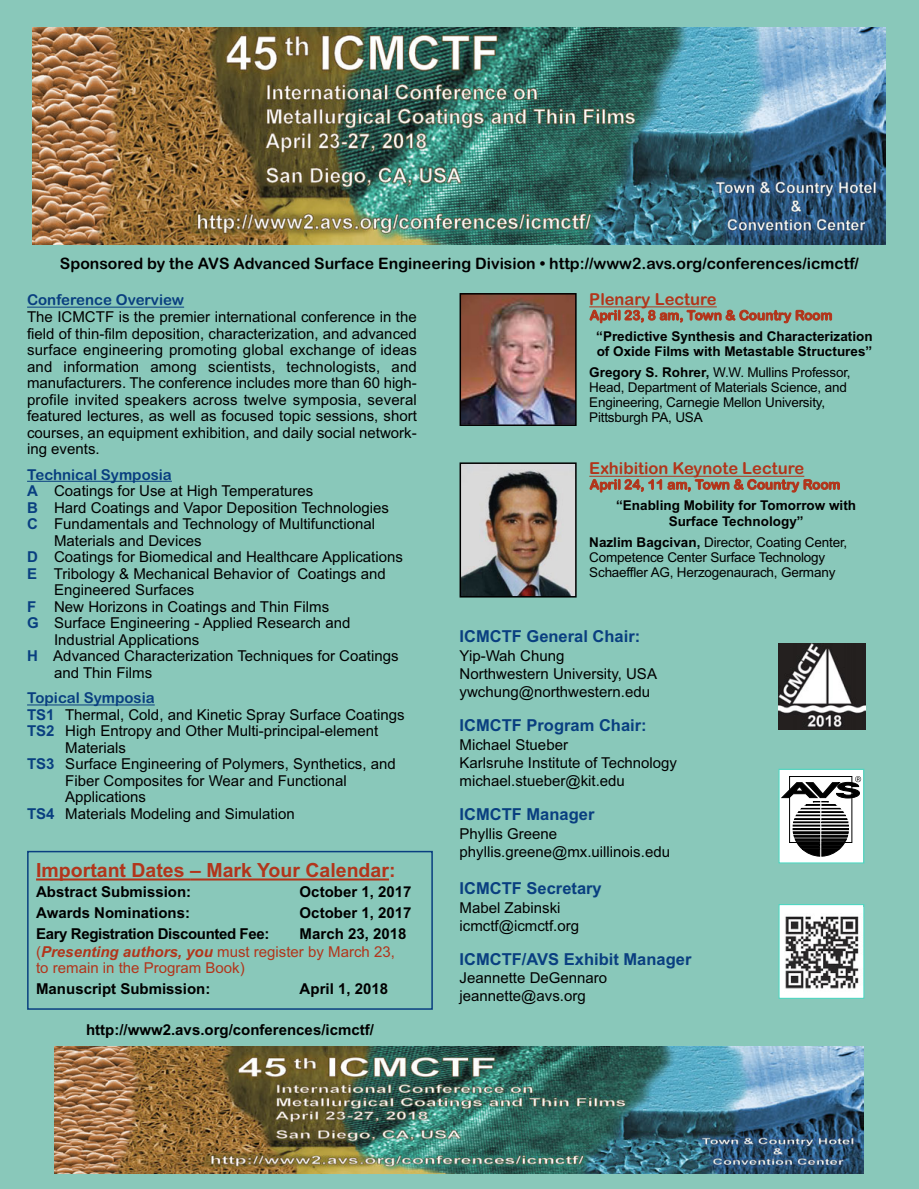
<style>
.page{position:relative;width:919px;height:1189px;background:#fff}
.page>*{position:absolute;margin:0;border:0;box-sizing:border-box;transform-origin:0 0}
.t1{font:700 19.5px "Arial";color:#b2351b}
.t2{font:700 16.5px "Arial";color:#093f80}
.t3{font:16.5px "Arial Rounded MT Bold";color:#b2351b}
.t4{font:15.75px "Arial Rounded MT Bold";color:#000}
.t5{font:15px/16.5px "Arial";color:#000}
.t6{font:700 15px "Arial";color:#000}
.t7{font:15px/18px "Arial";color:#b2351b}
.t8{font:15px "Arial Rounded MT Bold";color:#093f80}
.t9{font:700 15px "Arial";letter-spacing:-.025em;color:#000}
.t10{font:700 13.5px/21.1px "Arial";color:#000}
.t11{font:13.5px/15px "Arial";letter-spacing:-.015em;color:#000}
.s1{font-family:"Arial Rounded MT Bold";color:#093f80}
.s2{font-weight:700;color:#093f80}
.s3{font-weight:700;color:#000}
.s4{font-weight:700;font-style:italic}
.s5{font-family:"Arial Rounded MT Bold";font-weight:400;color:#b2351b}
.s6{font-weight:400}
</style>
<div class="page">
<div style="left:0;top:0;width:918px;height:1188px;background:#89c8ba"></div>
<hr style="left:27px;top:307px;width:157px;height:1px;background:#093f80">
<hr style="left:27px;top:481px;width:145px;height:1px;background:#093f80">
<hr style="left:27px;top:704px;width:128px;height:1px;background:#093f80">
<img style="left:462px;top:296px;width:111px;height:127px">
<div style="left:459px;top:293px;width:117px;height:133px;border:2px solid #000"></div>
<img style="left:462px;top:465px;width:111px;height:129px">
<div style="left:459px;top:462px;width:117px;height:135px;border:2px solid #000"></div>
<hr style="left:589px;top:306px;width:127px;height:1px;background:#b2351b">
<hr style="left:589px;top:475px;width:215px;height:1px;background:#b2351b">
<div style="left:27px;top:850px;width:405px;height:159px;border:2px solid #093f80"></div>
<hr style="left:36px;top:878px;width:154px;height:2px;background:#b2351b">
<svg style="left:190px;top:878px;width:11px;height:2px"></svg>
<hr style="left:201px;top:878px;width:188px;height:2px;background:#b2351b">
<div style="left:779px;top:769px;width:84px;height:93px;background:#fff"></div>
<svg style="left:781px;top:776px;width:79px;height:80px"></svg>
<div style="left:778px;top:768px;width:85px;height:95px;border:1px solid #49d9c3"></div>
<img style="left:780px;top:906px;width:81px;height:90px">
<div style="left:778px;top:903px;width:85px;height:95px;border:1px solid #49d9c3"></div>
<img style="left:778px;top:643px;width:87px;height:86px">
<img style="left:33px;top:27px;width:852px;height:217px">
<img style="left:55px;top:1046px;width:808px;height:127px">
<p class="t4" style="left:60px;top:254px;width:800px">Sponsored by the AVS Advanced Surface Engineering Division • http://www2.avs.org/conferences/icmctf/</p>
<p class="t5" style="left:27px;top:292px;width:391px"><span class="s1">Conference Overview<br></span>The ICMCTF is the premier international conference in the field of thin-film deposition, characterization, and advanced surface engineering promoting global exchange of ideas and information among scientists, technologists, and manufacturers. The conference includes more than 60 high&shy;profile invited speakers across twelve symposia, several featured lectures, as well as focused topic sessions, short courses, an equipment exhibition, and daily social network&shy;ing events.</p>
<p class="t8" style="left:27px;top:465px;width:146px">Technical Symposia</p>
<p class="t5" style="left:27px;top:482px;width:287px"><span class="s2">A</span> Coatings for Use at High Temperatures</p>
<p class="t5" style="left:27px;top:499px;width:363px"><span class="s2">B</span> Hard Coatings and Vapor Deposition Technologies</p>
<p class="t5" style="left:27px;top:515px;width:349px"><span class="s2">C</span> Fundamentals and Technology of Multifunctional</p>
<p class="t5" style="left:54px;top:532px;width:149px">Materials and Devices</p>
<p class="t5" style="left:27px;top:548px;width:377px"><span class="s2">D</span> Coatings for Biomedical and Healthcare Applications</p>
<p class="t5" style="left:27px;top:565px;width:360px"><span class="s2">E</span> Tribology &amp; Mechanical Behavior of Coatings and</p>
<p class="t5" style="left:54px;top:581px;width:142px">Engineered Surfaces</p>
<p class="t5" style="left:27px;top:598px;width:303px"><span class="s2">F</span> New Horizons in Coatings and Thin Films</p>
<p class="t5" style="left:27px;top:614px;width:324px"><span class="s2">G</span> Surface Engineering - Applied Research and</p>
<p class="t5" style="left:54px;top:631px;width:147px">Industrial Applications</p>
<p class="t5" style="left:27px;top:647px;width:373px"><span class="s2">H</span> Advanced Characterization Techniques for Coatings</p>
<p class="t5" style="left:54px;top:664px;width:100px">and Thin Films</p>
<p class="t8" style="left:27px;top:689px;width:129px">Topical Symposia</p>
<p class="t5" style="left:27px;top:706px;width:379px"><span class="s2">TS1</span> Thermal, Cold, and Kinetic Spray Surface Coatings</p>
<p class="t5" style="left:27px;top:722px;width:352px"><span class="s2">TS2</span> High Entropy and Other Multi-principal-element</p>
<p class="t5" style="left:65px;top:739px;width:62px">Materials</p>
<p class="t5" style="left:27px;top:755px;width:370px"><span class="s2">TS3</span> Surface Engineering of Polymers, Synthetics, and</p>
<p class="t5" style="left:65px;top:772px;width:283px">Fiber Composites for Wear and Functional</p>
<p class="t5" style="left:65px;top:788px;width:82px">Applications</p>
<p class="t5" style="left:27px;top:805px;width:269px"><span class="s2">TS4</span> Materials Modeling and Simulation</p>
<p class="t1" style="left:36px;top:858px;width:361px">Important Dates – Mark Your Calendar:</p>
<p class="t6" style="left:36px;top:882px;width:157px">Abstract Submission:</p>
<p class="t6" style="left:299px;top:882px;width:113px">October 1, 2017</p>
<p class="t6" style="left:36px;top:903px;width:155px">Awards Nominations:</p>
<p class="t6" style="left:299px;top:903px;width:113px">October 1, 2017</p>
<p class="t9" style="left:36px;top:924px;width:235px">Eary Registration Discounted Fee:</p>
<p class="t7" style="left:36px;top:924px;width:371px;text-indent:263px"><span class="s3">March 23, 2018 </span>(<span class="s4">Presenting authors, you</span> must register by March 23,</p>
<p class="t7" style="left:36px;top:957px;width:210px;line-height:21px">to remain in the Program Book)<br><span class="s3">Manuscript Submission:</span></p>
<p class="t6" style="left:299px;top:980px;width:90px">April 1, 2018</p>
<p class="t6" style="left:86px;top:1021px;width:289px">http://www2.avs.org/conferences/icmctf/</p>
<p class="t3" style="left:589px;top:289px;width:129px">Plenary Lecture</p>
<p class="t10" style="left:596px;top:305px;width:278px;text-indent:-7px"><span class="s5">April 23, 8 am, Town &amp; Country Room </span>“Predictive Synthesis and Characterization</p>
<p class="t10" style="left:589px;top:341px;width:284px;text-indent:7px">of Oxide Films with Metastable Structures”<br>Gregory S. Rohrer, <span class="s6">W.W. Mullins Professor,</span></p>
<p class="t11" style="left:589px;top:380px;width:259px">Head, Department of Materials Science, and<br>Engineering, Carnegie Mellon University,<br>Pittsburgh PA, USA</p>
<p class="t3" style="left:589px;top:459px;width:216px">Exhibition Keynote Lecture</p>
<p class="t10" style="left:616px;top:474px;width:241px;text-indent:-26px"><span class="s5">April 24, 11 am, Town &amp; Country Room </span>“Enabling Mobility for Tomorrow with</p>
<p class="t10" style="left:589px;top:510px;width:259px;text-indent:79px">Surface Technology”<br>Nazlim Bagcivan, <span class="s6">Director, Coating Center,</span></p>
<p class="t11" style="left:589px;top:549px;width:247px">Competence Center Surface Technology<br>Schaeffler AG, Herzogenaurach, Germany</p>
<p class="t2" style="left:459px;top:626px;width:182px">ICMCTF General Chair:</p>
<p class="t5" style="left:459px;top:646px;width:199px;line-height:18px">Yip-Wah Chung<br>Northwestern University, USA ywchung@northwestern.edu</p>
<p class="t2" style="left:459px;top:715px;width:189px">ICMCTF Program Chair:</p>
<p class="t5" style="left:459px;top:735px;width:219px;line-height:18px">Michael Stueber<br>Karlsruhe Institute of Technology michael.stueber@kit.edu</p>
<p class="t2" style="left:459px;top:804px;width:136px">ICMCTF Manager</p>
<p class="t5" style="left:459px;top:824px;width:212px;line-height:18px">Phyllis Greene phyllis.greene@mx.uillinois.edu</p>
<p class="t2" style="left:459px;top:878px;width:144px">ICMCTF Secretary</p>
<p class="t5" style="left:459px;top:898px;width:121px;line-height:18px">Mabel Zabinski icmctf@icmctf.org</p>
<p class="t2" style="left:459px;top:949px;width:233px">ICMCTF/AVS Exhibit Manager</p>
<p class="t5" style="left:459px;top:968px;width:149px;line-height:18px">Jeannette DeGennaro jeannette@avs.org</p>
</div>
